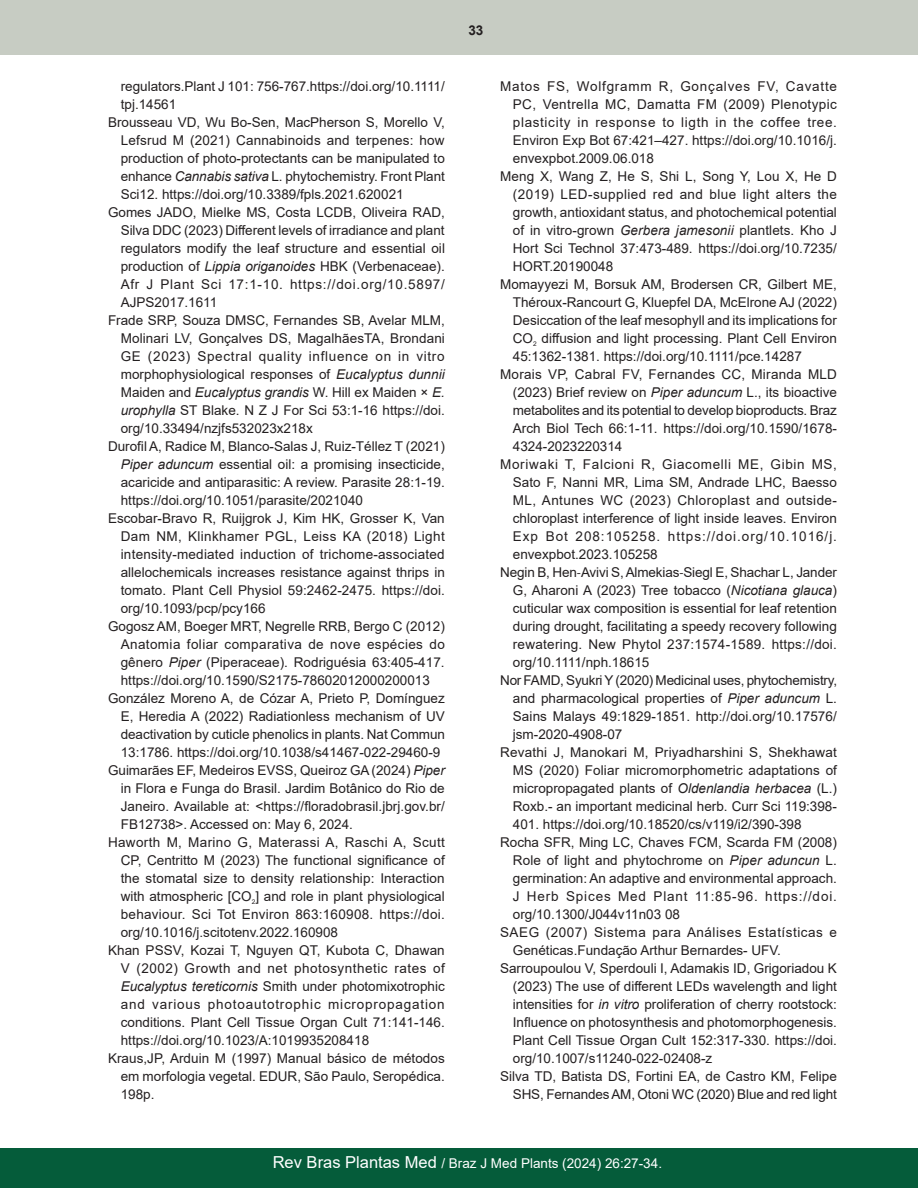
<style>
.page{position:relative;width:918px;height:1188px;background:#fff}
.page>*{position:absolute;margin:0;border:0;box-sizing:border-box;transform-origin:0 0}
.a-texto{font:13.5px/18px "Arial";color:#231f20;text-align:justify}
.a-texto-2{font:13.5px/18px "Arial";letter-spacing:.04em;color:#231f20}
.t1{font:13.5px "Arial";color:#fff}
.t2{font:700 13.5px "Arial";color:#231f20}
.s1{font-style:italic}
.s2{font-family:"Calibri"}
.s3{font-size:16.5px}
</style>
<div class="page">
<div style="left:0;top:0;width:918px;height:55px;background:#c7ccc3"></div>
<div style="left:0;top:1148px;width:918px;height:40px;background:#055c3a"></div>
<p class="a-texto" style="left:121px;top:77px;width:326px">regulators.Plant J 101: 756-767.https://doi.org/10.1111/ tpj.14561</p>
<p class="a-texto" style="left:121px;top:113px;width:326px;text-indent:-13px">Brousseau VD, Wu Bo-Sen, MacPherson S, Morello V, Lefsrud M (2021) Cannabinoids and terpenes: how production of photo-protectants can be manipulated to enhance <span class="s1">Cannabis sativa</span> L. phytochemistry. Front Plant Sci12. https://doi.org/10.3389/fpls.2021.620021</p>
<p class="a-texto" style="left:121px;top:203px;width:326px;text-indent:-13px">Gomes JADO, Mielke MS, Costa LCDB, Oliveira RAD, Silva DDC (2023) Different levels of irradiance and plant regulators modify the leaf structure and essential oil production of <span class="s1">Lippia origanoides</span> HBK (Verbenaceae).<br>Afr J Plant Sci 17:1-10. https://doi.org/10.5897/ AJPS2017.1611</p>
<p class="a-texto" style="left:121px;top:311px;width:326px;text-indent:-13px">Frade SRP, Souza DMSC, Fernandes SB, Avelar MLM, Molinari LV, Gonçalves DS, MagalhãesTA, Brondani GE (2023) Spectral quality influence on in vitro morphophysiological responses of <span class="s1">Eucalyptus dunnii </span>Maiden and <span class="s1">Eucalyptus grandis</span> W. Hill ex Maiden × <span class="s1">E. urophylla</span> ST Blake. N Z J For Sci 53:1-16 https://doi. org/10.33494/nzjfs532023x218x</p>
<p class="a-texto" style="left:121px;top:437px;width:326px;text-indent:-13px">Durofil A, Radice M, Blanco-Salas J, Ruiz-Téllez T (2021)<br><span class="s1">Piper aduncum</span> essential oil: a promising insecticide, acaricide and antiparasitic: A review. Parasite 28:1-19. https://doi.org/10.1051/parasite/2021040</p>
<p class="a-texto" style="left:121px;top:509px;width:326px;text-indent:-13px">Escobar-Bravo R, Ruijgrok J, Kim HK, Grosser K, Van Dam NM, Klinkhamer PGL, Leiss KA (2018) Light intensity-mediated induction of trichome-associated allelochemicals increases resistance against thrips in tomato. Plant Cell Physiol 59:2462-2475. https://doi. org/10.1093/pcp/pcy166</p>
<p class="a-texto" style="left:121px;top:617px;width:326px;text-indent:-13px">Gogosz AM, Boeger MRT, Negrelle RRB, Bergo C (2012)<br>Anatomia foliar comparativa de nove espécies do gênero <span class="s1">Piper</span> (Piperaceae). Rodriguésia 63:405-417. https://doi.org/10.1590/S2175-78602012000200013</p>
<p class="a-texto" style="left:121px;top:689px;width:326px;text-indent:-13px">González Moreno A, de Cózar A, Prieto P, Domínguez E, Heredia A (2022) Radiationless mechanism of UV deactivation by cuticle phenolics in plants. Nat Commun 13:1786. https://doi.org/10.1038/s41467-022-29460-9</p>
<p class="a-texto" style="left:121px;top:761px;width:326px;text-indent:-13px">Guimarães EF, Medeiros EVSS, Queiroz GA (2024) <span class="s1">Piper </span>in Flora e Funga do Brasil. Jardim Botânico do Rio de Janeiro. Available at: &lt;https://floradobrasil.jbrj.gov.br/ FB12738&gt;. Accessed on: May 6, 2024.</p>
<p class="a-texto" style="left:121px;top:833px;width:326px;text-indent:-13px">Haworth M, Marino G, Materassi A, Raschi A, Scutt CP, Centritto M (2023) The functional significance of the stomatal size to density relationship: Interaction with atmospheric [CO<sub>2</sub>] and role in plant physiological behaviour. Sci Tot Environ 863:160908. https://doi. org/10.1016/j.scitotenv.2022.160908</p>
<p class="a-texto" style="left:121px;top:941px;width:326px;text-indent:-13px">Khan PSSV, Kozai T, Nguyen QT, Kubota C, Dhawan V (2002) Growth and net photosynthetic rates of <span class="s1">Eucalyptus tereticornis</span> Smith under photomixotrophic and various photoautotrophic micropropagation conditions. Plant Cell Tissue Organ Cult 71:141-146. https://doi.org/10.1023/A:1019935208418</p>
<p class="a-texto" style="left:121px;top:1049px;width:326px;text-indent:-13px">Kraus,JP, Arduin M (1997) Manual básico de métodos em morfologia vegetal. EDUR, São Paulo, Seropédica.<br>198p.</p>
<p class="t2" style="left:468px;top:20px;width:17px">33</p>
<p class="a-texto" style="left:513px;top:77px;width:326px;text-indent:-13px">Matos FS, Wolfgramm R, Gonçalves FV, Cavatte PC, Ventrella MC, Damatta FM (2009) Plenotypic plasticity in response to ligth in the coffee tree.<br>Environ Exp Bot 67:421–427. https://doi.org/10.1016/j. envexpbot.2009.06.018</p>
<p class="a-texto" style="left:513px;top:167px;width:326px;text-indent:-13px">Meng X, Wang Z, He S, Shi L, Song Y, Lou X, He D (2019) LED-supplied red and blue light alters the growth, antioxidant status, and photochemical potential of in vitro-grown <span class="s1">Gerbera jamesonii</span> plantlets. Kho J Hort Sci Technol 37:473-489. https://doi.org/10.7235/ HORT.20190048</p>
<p class="a-texto" style="left:513px;top:275px;width:326px;text-indent:-13px">Momayyezi M, Borsuk AM, Brodersen CR, Gilbert ME, Théroux-Rancourt G, Kluepfel DA, McElrone AJ (2022)<br>Desiccation of the leaf mesophyll and its implications for CO<sub>2</sub> diffusion and light processing. Plant Cell Environ 45:1362-1381. https://doi.org/10.1111/pce.14287</p>
<p class="a-texto" style="left:513px;top:365px;width:326px;text-indent:-13px">Morais VP, Cabral FV, Fernandes CC, Miranda MLD (2023) Brief review on <span class="s1">Piper aduncum</span> L., its bioactive metabolites and its potential to develop bioproducts. Braz Arch Biol Tech 66:1-11. https://doi.org/10.1590/1678- 4324-2023220314</p>
<p class="a-texto" style="left:513px;top:455px;width:326px;text-indent:-13px">Moriwaki T, Falcioni R, Giacomelli ME, Gibin MS, Sato F, Nanni MR, Lima SM, Andrade LHC, Baesso ML, Antunes WC (2023) Chloroplast and outside&shy;chloroplast interference of light inside leaves. Environ Exp Bot 208:105258. https://doi.org/10.1016/j. envexpbot.2023.105258</p>
<p class="a-texto" style="left:513px;top:563px;width:326px;text-indent:-13px">Negin B, Hen<span class="s2">‐</span>Avivi S, Almekias<span class="s2">‐</span>Siegl E, Shachar L, Jander G, Aharoni A (2023) Tree tobacco (<span class="s1">Nicotiana glauca</span>) cuticular wax composition is essential for leaf retention during drought, facilitating a speedy recovery following rewatering. New Phytol 237:1574-1589. https://doi. org/10.1111/nph.18615</p>
<p class="a-texto" style="left:513px;top:671px;width:326px;text-indent:-13px">Nor FAMD, Syukri Y (2020) Medicinal uses, phytochemistry, and pharmacological properties of <span class="s1">Piper aduncum</span> L.<br>Sains Malays 49:1829-1851. http://doi.org/10.17576/ jsm-2020-4908-07</p>
<p class="a-texto" style="left:513px;top:743px;width:326px;text-indent:-13px">Revathi J, Manokari M, Priyadharshini S, Shekhawat MS (2020) Foliar micromorphometric adaptations of micropropagated plants of <span class="s1">Oldenlandia herbacea</span> (L.)<br>Roxb.- an important medicinal herb. Curr Sci 119:398- 401. https://doi.org/10.18520/cs/v119/i2/390-398</p>
<p class="a-texto" style="left:513px;top:833px;width:326px;text-indent:-13px">Rocha SFR, Ming LC, Chaves FCM, Scarda FM (2008)<br>Role of light and phytochrome on <span class="s1">Piper aduncun</span> L. germination: An adaptive and environmental approach.<br>J Herb Spices Med Plant 11:85-96. https://doi. org/10.1300/J044v11n03 08</p>
<p class="a-texto-2" style="left:513px;top:923px;width:326px;text-indent:-13px">SAEG (2007) Sistema para Análises Estatísticas e<br>Genéticas.Fundação Arthur Bernardes- UFV.</p>
<p class="a-texto" style="left:513px;top:959px;width:326px;text-indent:-13px">Sarroupoulou V, Sperdouli I, Adamakis ID, Grigoriadou K (2023) The use of different LEDs wavelength and light intensities for <span class="s1">in vitro</span> proliferation of cherry rootstock:<br>Influence on photosynthesis and photomorphogenesis.<br>Plant Cell Tissue Organ Cult 152:317-330. https://doi. org/10.1007/s11240-022-02408-z</p>
<p class="a-texto" style="left:500px;top:1067px;width:338px;text-align:right">Silva TD, Batista DS, Fortini EA, de Castro KM, Felipe<br>SHS, Fernandes AM, Otoni WC (2020) Blue and red light</p>
<p class="t1" style="left:273px;top:1154px;width:391px"><span class="s3">Rev Bras Plantas Med</span> / Braz J Med Plants (2024) 26:27-34.</p>
</div>
